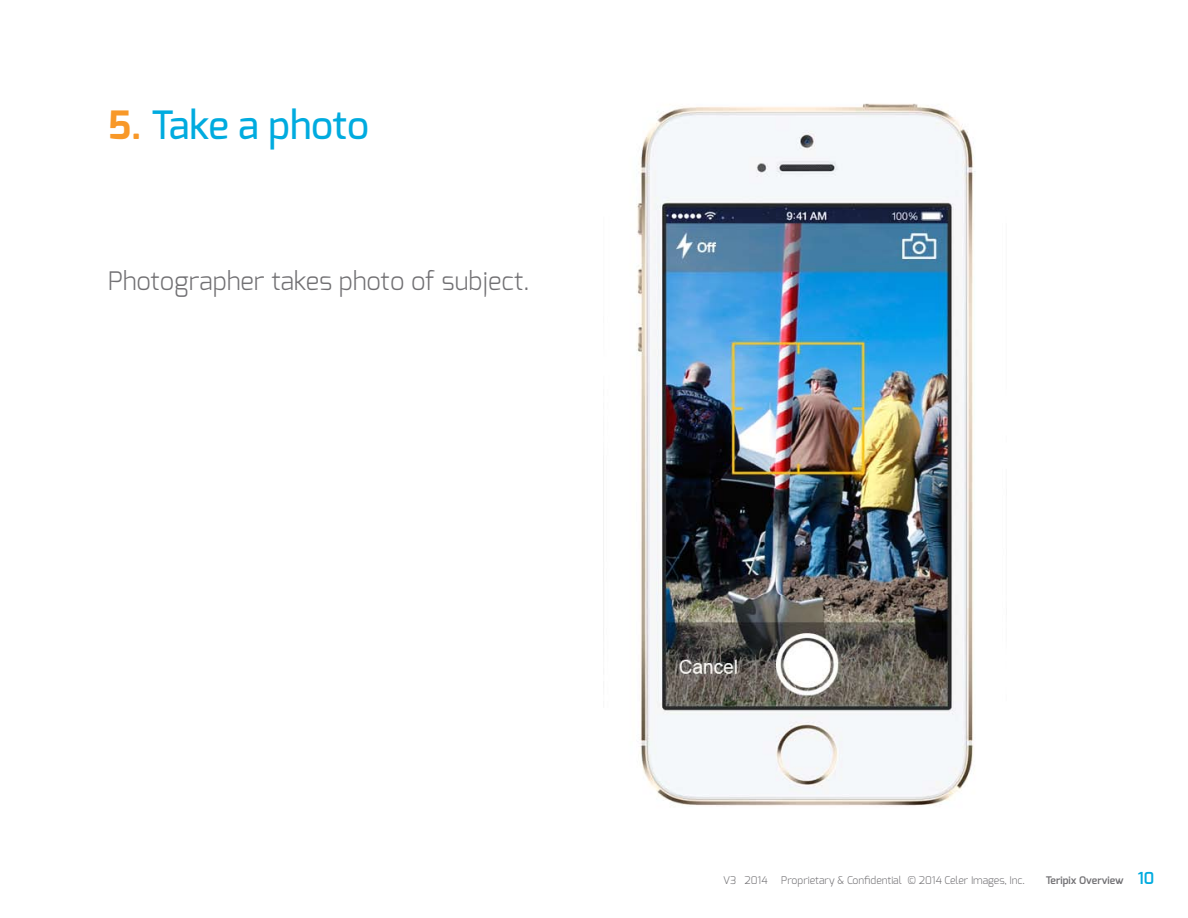
<style>
.page{position:relative;width:1188px;height:918px;background:#fff}
.page>*{position:absolute;margin:0;border:0;box-sizing:border-box;transform-origin:0 0}
.t1{font:500 39px "Exo";letter-spacing:-.01em;color:#00abdf}
.t2{font:300 25.5px "Exo";color:#717073}
.t3{font:300 10.5px "Exo";color:#717073}
.t4{font:600 10.5px "Exo";color:#717073}
.s1{font-weight:700;color:#f89828}
.s2{font-size:16.5px;color:#00abdf}
</style>
<div class="page">
<img style="left:636px;top:103px;width:339px;height:703px">
<h1 class="t1" style="left:108px;top:100px;width:263px"><span class="s1">5.</span> Take a photo</h1>
<h2 class="t2" style="left:108px;top:265px;width:423px">Photographer takes photo of subject.</h2>
<p class="t3" style="left:723px;top:874px;width:46px">V3 2014</p>
<p class="t3" style="left:781px;top:874px;width:245px">Proprietary &amp; Confidential © 2014 Celer Images, Inc.</p>
<p class="t4" style="left:1046px;top:874px;width:110px">Teripix Overview <span class="s2">10</span></p>
</div>
